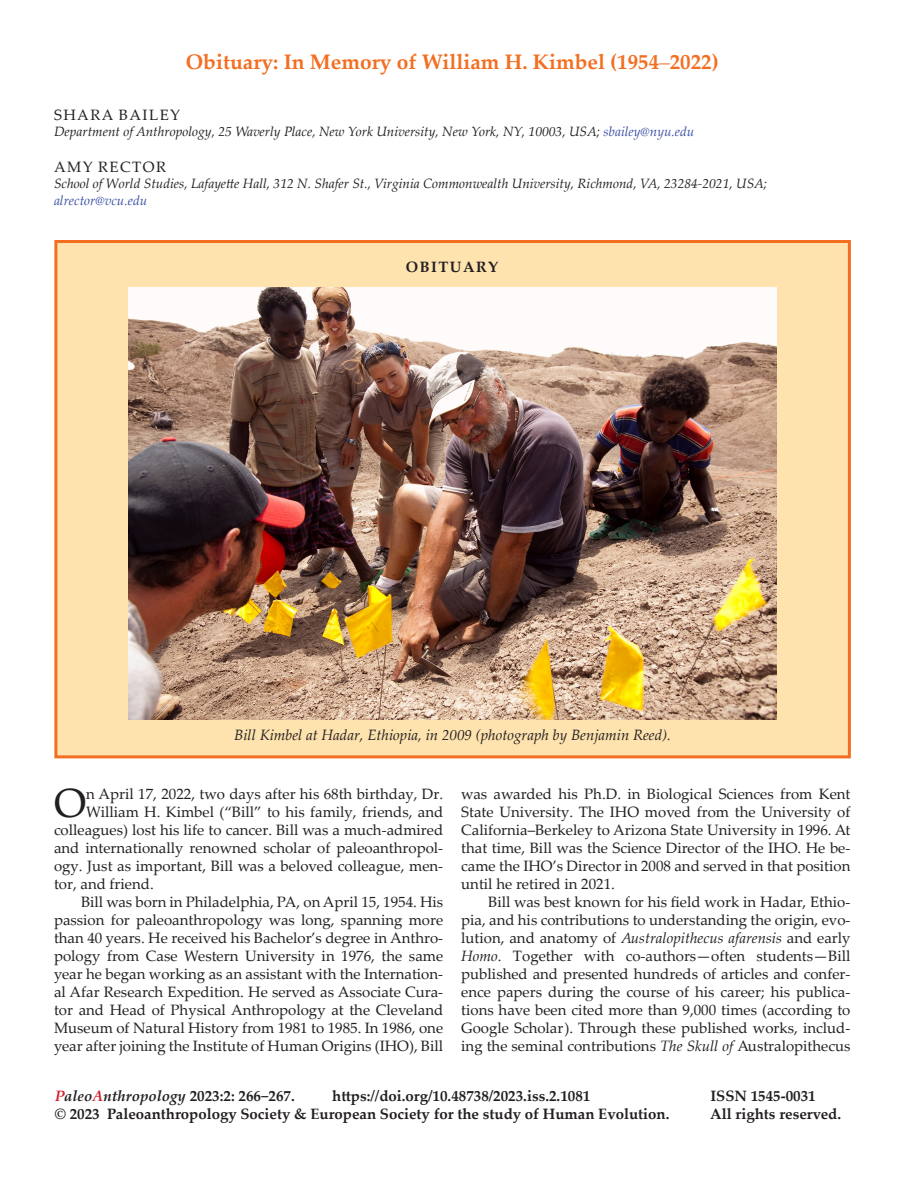
<style>
.page{position:relative;width:918px;height:1188px;background:#fff}
.page>*{position:absolute;margin:0;border:0;box-sizing:border-box;transform-origin:0 0}
.article_first_paragraph{font:40.8px "Palatino Linotype";color:#231f20}
.t1{font:700 21px "Palatino Linotype";color:#f36e21}
.article_paragraph{font:15px/18px "Palatino Linotype";color:#231f20;text-align:justify}
.article_first_paragraph-2{font:15px "Palatino Linotype";color:#231f20}
.t2{font:700 15px "Palatino Linotype";color:#231f20}
.figure_caption{font:italic 15px "Palatino Linotype";color:#231f20}
.t3{font:italic 700 15px "Palatino Linotype";color:#231f20}
.article_paragraph-2{font:15px "Palatino Linotype";letter-spacing:.095em;color:#231f20}
.t4{font:700 15px "Palatino Linotype";letter-spacing:.1em;color:#231f20}
.t5{font:italic 13.5px "Palatino Linotype";color:#231f20}
.t6{font:italic 13.5px "Palatino Linotype";color:#3b51a3}
.s1{font-weight:400;font-style:italic}
.s2{color:#3b51a3}
.s3{font-style:italic}
.s4{color:#d1232a}
.s5{font-style:normal}
</style>
<div class="page">
<div style="left:56px;top:242px;width:793px;height:515px;background:#fee3af"></div>
<div style="left:54px;top:240px;width:797px;height:518px;border:3px solid #f36e21"></div>
<img style="left:129px;top:288px;width:648px;height:432px">
<p class="t1" style="left:186px;top:47px;width:535px">Obituary: In Memory of William H. Kimbel (1954<span class="s1">–</span>2022)</p>
<p class="article_paragraph-2" style="left:54px;top:104px;width:128px">SHARA BAILEY</p>
<p class="t5" style="left:54px;top:122px;width:642px">Department of Anthropology, 25 Waverly Place, New York University, New York, NY, 10003, USA; <span class="s2">sbailey@nyu.edu</span></p>
<p class="article_paragraph-2" style="left:54px;top:157px;width:114px">AMY RECTOR</p>
<p class="t5" style="left:54px;top:174px;width:715px">School of World Studies, Lafayette Hall, 312 N. Shafer St., Virginia Commonwealth University, Richmond, VA, 23284-2021, USA;</p>
<p class="t6" style="left:54px;top:190px;width:95px">alrector@vcu.edu</p>
<p class="t4" style="left:406px;top:256px;width:94px">OBITUARY</p>
<p class="figure_caption" style="left:234px;top:724px;width:438px">Bill Kimbel at Hadar, Ethiopia, in 2009 (photograph by Benjamin Reed).</p>
<p class="article_first_paragraph" style="left:54px;top:775px;width:34px">O</p>
<p class="article_first_paragraph-2" style="left:86px;top:784px;width:359px">n April 17, 2022, two days after his 68th birthday, Dr.</p>
<p class="article_first_paragraph-2" style="left:86px;top:802px;width:359px">William H. Kimbel (“Bill” to his family, friends, and</p>
<p class="article_first_paragraph-2" style="left:54px;top:820px;width:391px">colleagues) lost his life to cancer. Bill was a much-admired</p>
<p class="article_first_paragraph-2" style="left:54px;top:838px;width:391px">and internationally renowned scholar of paleoanthropol-</p>
<p class="article_first_paragraph-2" style="left:54px;top:856px;width:391px">ogy. Just as important, Bill was a beloved colleague, men-</p>
<p class="article_first_paragraph-2" style="left:54px;top:874px;width:101px">tor, and friend.</p>
<p class="article_paragraph" style="left:54px;top:893px;width:391px;text-indent:27px">Bill was born in Philadelphia, PA, on April 15, 1954. His passion for paleoanthropology was long, spanning more than 40 years. He received his Bachelor’s degree in Anthro&shy;pology from Case Western University in 1976, the same year he began working as an assistant with the Internation&shy;al Afar Research Expedition. He served as Associate Cura&shy;tor and Head of Physical Anthropology at the Cleveland Museum of Natural History from 1981 to 1985. In 1986, one year after joining the Institute of Human Origins (IHO), Bill</p>
<p class="article_paragraph" style="left:461px;top:785px;width:391px">was awarded his Ph.D. in Biological Sciences from Kent State University. The IHO moved from the University of California–Berkeley to Arizona State University in 1996. At that time, Bill was the Science Director of the IHO. He be&shy;came the IHO’s Director in 2008 and served in that position until he retired in 2021.</p>
<p class="article_paragraph" style="left:461px;top:893px;width:391px;text-indent:27px">Bill was best known for his field work in Hadar, Ethio&shy;pia, and his contributions to understanding the origin, evo&shy;lution, and anatomy of <span class="s3">Australopithecus afarensis</span> and early <span class="s3">Homo</span>. Together with co-authors—often students—Bill published and presented hundreds of articles and confer&shy;ence papers during the course of his career; his publica&shy;tions have been cited more than 9,000 times (according to Google Scholar). Through these published works, includ&shy;ing the seminal contributions <span class="s3">The Skull of</span> Australopithecus</p>
<p class="t3" style="left:55px;top:1085px;width:242px"><span class="s4">P</span>aleo<span class="s4">A</span>nthropology <span class="s5">2023:2: 266−267.</span></p>
<p class="t2" style="left:332px;top:1085px;width:260px">https://doi.org/10.48738/2023.iss.2.1081</p>
<p class="t2" style="left:710px;top:1085px;width:107px">ISSN 1545-0031</p>
<p class="t2" style="left:55px;top:1103px;width:616px">© 2023 Paleoanthropology Society &amp; European Society for the study of Human Evolution.</p>
<p class="t2" style="left:710px;top:1103px;width:132px">All rights reserved.</p>
</div>
